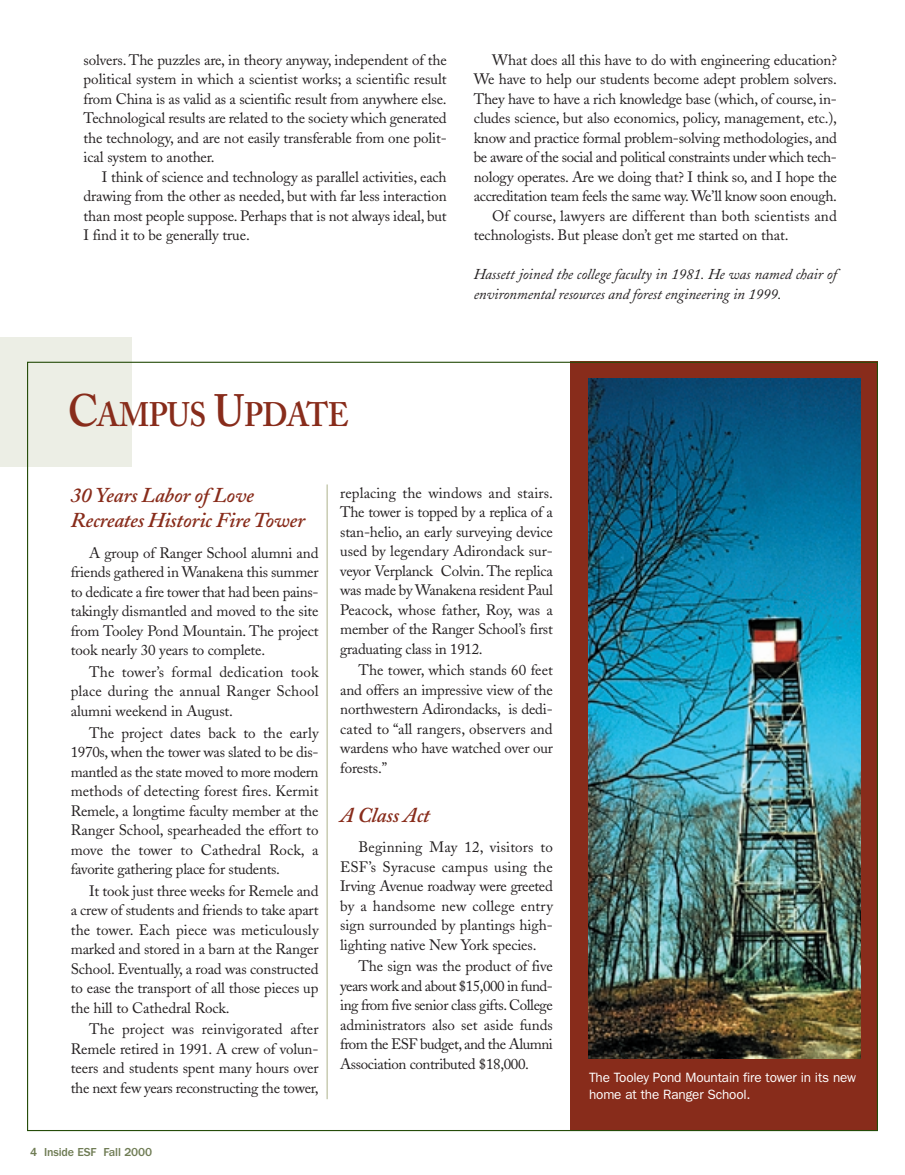
<style>
.page{position:relative;width:905px;height:1175px;background:#fff}
.page>*{position:absolute;margin:0;border:0;box-sizing:border-box;transform-origin:0 0}
.t1{font:600 33.75px "Adobe Caslon";letter-spacing:-.015em;color:#882c1b;scale:.9 1}
.t2{font:italic 600 21px/25.2px "Adobe Caslon";letter-spacing:-.01em;color:#882c1b}
.t3{font:15px/19.5px "Adobe Caslon";letter-spacing:-.01em;color:#231f20;text-align:justify}
.t4{font:italic 15px/19.5px "Adobe Caslon";letter-spacing:-.01em;color:#231f20}
.t5{font:15px "Adobe Caslon";letter-spacing:.01em;color:#231f20}
.t6{font:13.5px/16.5px "Franklin Gothic";letter-spacing:-.01em;color:#fff}
.t7{font:500 12px "Franklin Gothic";letter-spacing:-.01em;color:#6f7c54}
.s1{font-size:45px}
</style>
<div class="page">
<div style="left:0;top:337px;width:132px;height:130px;background:#eceee5"></div>
<div style="left:571px;top:362px;width:307px;height:768px;background:#882c1b"></div>
<img style="left:588px;top:379px;width:272px;height:679px">
<hr style="left:326px;top:484px;width:2px;height:615px;background:#c9ccb2">
<p class="t3" style="left:84px;top:52px;width:365px">solvers. The puzzles are, in theory anyway, independent of the political system in which a scientist works; a scientific result from China is as valid as a scientific result from anywhere else.<br>Technological results are related to the society which generated the technology, and are not easily transferable from one polit&shy;ical system to another.</p>
<p class="t3" style="left:84px;top:169px;width:365px;text-indent:18px">I think of science and technology as parallel activities, each drawing from the other as needed, but with far less interaction than most people suppose. Perhaps that is not always ideal, but I find it to be generally true.</p>
<p class="t3" style="left:492px;top:52px;width:346px">What does all this have to do with engineering education?</p>
<p class="t3" style="left:474px;top:71px;width:364px">We have to help our students become adept problem solvers.</p>
<p class="t3" style="left:474px;top:91px;width:364px">They have to have a rich knowledge base (which, of course, in-</p>
<p class="t3" style="left:474px;top:110px;width:365px">cludes science, but also economics, policy, management, etc.),</p>
<p class="t3" style="left:474px;top:130px;width:364px">know and practice formal problem-solving methodologies, and</p>
<p class="t3" style="left:474px;top:149px;width:364px">be aware of the social and political constraints under which tech-</p>
<p class="t3" style="left:474px;top:169px;width:364px">nology operates. Are we doing that? I think so, and I hope the</p>
<p class="t3" style="left:474px;top:188px;width:364px">accreditation team feels the same way. We’ll know soon enough.</p>
<p class="t5" style="left:492px;top:210px;width:346px">Of course, lawyers are different than both scientists and</p>
<p class="t3" style="left:474px;top:227px;width:316px">technologists. But please don’t get me started on that.</p>
<p class="t4" style="left:474px;top:266px;width:364px">Hassett joined the college faculty in 1981. He was named chair of environmental resources and forest engineering in 1999.</p>
<h1 class="t1" style="left:68px;top:401px;width:314px"><span class="s1">C</span>AMPUS <span class="s1">U</span>PDATE</h1>
<h2 class="t2" style="left:71px;top:485px;width:236px">30 Years Labor of Love<br>Recreates Historic Fire Tower</h2>
<p class="t3" style="left:71px;top:544px;width:249px;text-indent:18px">A group of Ranger School alumni and friends gathered in Wanakena this summer to dedicate a fire tower that had been pains&shy;takingly dismantled and moved to the site from Tooley Pond Mountain. The project took nearly 30 years to complete.</p>
<p class="t3" style="left:71px;top:664px;width:249px;text-indent:18px">The tower’s formal dedication took place during the annual Ranger School alumni weekend in August.</p>
<p class="t3" style="left:71px;top:724px;width:249px;text-indent:18px">The project dates back to the early 1970s, when the tower was slated to be dis&shy;mantled as the state moved to more modern methods of detecting forest fires. Kermit Remele, a longtime faculty member at the Ranger School, spearheaded the effort to move the tower to Cathedral Rock, a favorite gathering place for students.</p>
<p class="t3" style="left:71px;top:882px;width:249px;text-indent:18px">It took just three weeks for Remele and a crew of students and friends to take apart the tower. Each piece was meticulously marked and stored in a barn at the Ranger School. Eventually, a road was constructed to ease the transport of all those pieces up the hill to Cathedral Rock.</p>
<p class="t3" style="left:71px;top:1021px;width:249px;text-indent:18px">The project was reinvigorated after Remele retired in 1991. A crew of volun&shy;teers and students spent many hours over the next few years reconstructing the tower,</p>
<p class="t3" style="left:340px;top:484px;width:214px">replacing the windows and stairs.<br>The tower is topped by a replica of a stan-helio, an early surveying device used by legendary Adirondack sur&shy;veyor Verplanck Colvin. The replica was made by Wanakena resident Paul Peacock, whose father, Roy, was a member of the Ranger School’s first graduating class in 1912.</p>
<p class="t3" style="left:340px;top:662px;width:214px;text-indent:18px">The tower, which stands 60 feet and offers an impressive view of the northwestern Adirondacks, is dedi&shy;cated to “all rangers, observers and wardens who have watched over our forests.”</p>
<h2 class="t2" style="left:340px;top:804px;width:91px">A Class Act</h2>
<p class="t3" style="left:340px;top:839px;width:214px;text-indent:18px">Beginning May 12, visitors to ESF’s Syracuse campus using the Irving Avenue roadway were greeted by a handsome new college entry sign surrounded by plantings high&shy;lighting native New York species.</p>
<p class="t3" style="left:340px;top:958px;width:214px;text-indent:18px">The sign was the product of five years work and about $15,000 in fund&shy;ing from five senior class gifts. College administrators also set aside funds from the ESF budget, and the Alumni Association contributed $18,000.</p>
<p class="t7" style="left:30px;top:1147px;width:123px">4 Inside ESF Fall 2000</p>
<p class="t6" style="left:589px;top:1070px;width:268px">The Tooley Pond Mountain fire tower in its new home at the Ranger School.</p>
</div>
